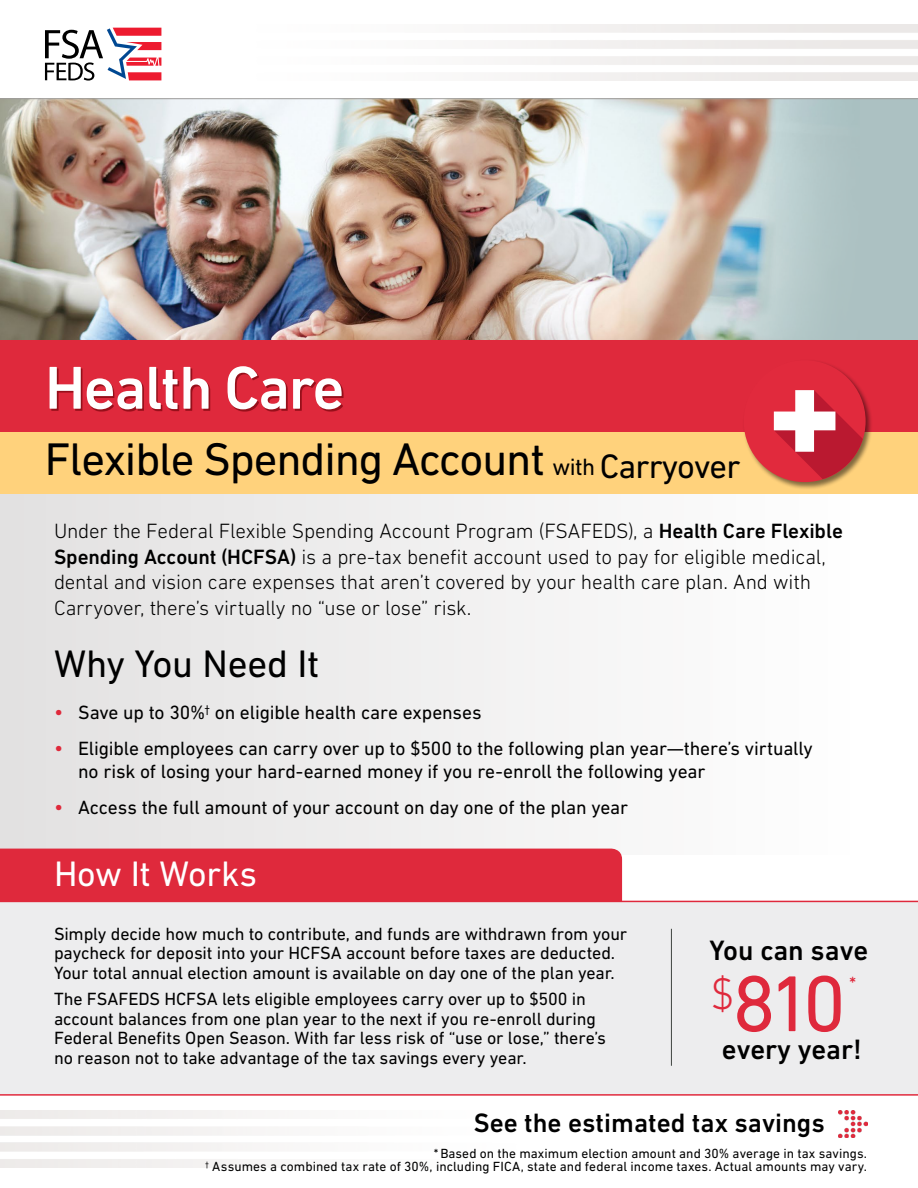
<style>
.page{position:relative;width:918px;height:1188px;background:#fff}
.page>*{position:absolute;margin:0;border:0;box-sizing:border-box;transform-origin:0 0}
.t1{font:80.55px "DIN Next LT Pro";color:#df293c}
.t2{font:500 61.5px "DIN Next LT Pro";letter-spacing:-.025em;color:#fff}
.t3{font:46.5px "DIN Next LT Pro";letter-spacing:-.025em;color:#000}
.t4{font:39px "DIN Next LT Pro";letter-spacing:-.01em;color:#000}
.t5{font:36px "DIN Next LT Pro";letter-spacing:-.01em;color:#fff}
.t6{font:34.5px "DIN Next LT Pro";letter-spacing:-.025em;color:#000}
.t7{font:500 28.5px "DIN Next LT Pro";color:#000}
.t8{font:500 27px "DIN Next LT Pro";color:#000}
.t9{font:300 21px/25.5px "DIN Next LT Pro";letter-spacing:-.01em;color:#000}
.t10{font:21px "DIN Next LT Pro";color:#df293c}
.t11{font:19.5px/22.5px "DIN Next LT Pro";letter-spacing:-.01em;color:#000}
.t12{font:18px/19.5px "DIN Next LT Pro";letter-spacing:-.005em;color:#000}
.t13{font:13.5px/13.5px "DIN Next LT Pro";letter-spacing:.005em;color:#000;text-align:right}
.s1{font-weight:500}
.s2{font-size:24px}
.s3{font-size:21px;color:#df293b}
</style>
<div class="page">
<img style="left:0;top:99px;width:918px;height:241px">
<div style="left:0;top:480px;width:918px;height:375px;background:linear-gradient(to right,#e2e0e0,#fff)"></div>
<div style="left:0;top:340px;width:918px;height:105px;background:#df293c"></div>
<div style="left:0;top:432px;width:918px;height:62px;background:#ffd27c"></div>
<svg style="left:45px;top:28px;width:116px;height:53px"></svg>
<div style="left:0;top:902px;width:918px;height:192px;background:#ededee"></div>
<hr style="left:671px;top:929px;width:1px;height:137px;background:#3e4440">
<div style="left:0;top:849px;width:622px;height:52px;background:#df293c"></div>
<img style="left:839px;top:1111px;width:28px;height:27px">
<div style="left:51px;top:368px;width:293px;height:43px;background:#7e070f;opacity:.75"></div>
<hr style="left:0;top:901px;width:918px;height:1px;background:#df293c">
<hr style="left:0;top:1094px;width:918px;height:2px;background:#df293c">
<div style="left:742px;top:359px;width:131px;height:131px;background:#000;opacity:.5"></div>
<div style="left:744px;top:360px;width:122px;height:122px;background:#e12a3d;border-radius:50%"></div>
<svg style="left:774px;top:390px;width:92px;height:92px"></svg>
<h2 class="t2" style="left:45px;top:352px;width:301px">Health Care</h2>
<h3 class="t3" style="left:45px;top:433px;width:502px">Flexible Spending Account</h3>
<p class="t9" style="left:54px;top:518px;width:790px">Under the Federal Flexible Spending Account Program (FSAFEDS), a <span class="s1">Health Care Flexible Spending Account (HCFSA)</span> is a pre-tax benefit account used to pay for eligible medical, dental and vision care expenses that aren’t covered by your health care plan. And with Carryover, there’s virtually no “use or lose” risk.</p>
<h3 class="t6" style="left:552px;top:447px;width:190px"><span class="s2">with</span> Carryover</h3>
<h3 class="t4" style="left:54px;top:641px;width:267px">Why You Need It</h3>
<p class="t11" style="left:54px;top:701px;width:429px"><span class="s3">•</span> Save up to 30%<sup>†</sup> on eligible health care expenses</p>
<p class="t11" style="left:78px;top:737px;width:736px;text-indent:-24px"><span class="s3">•</span> Eligible employees can carry over up to $500 to the following plan year—there’s virtually no risk of losing your hard-earned money if you re-enroll the following year</p>
<p class="t11" style="left:54px;top:796px;width:576px"><span class="s3">•</span> Access the full amount of your account on day one of the plan year</p>
<h3 class="t5" style="left:54px;top:853px;width:205px">How It Works</h3>
<p class="t12" style="left:54px;top:924px;width:575px">Simply decide how much to contribute, and funds are withdrawn from your paycheck for deposit into your HCFSA account before taxes are deducted.<br>Your total annual election amount is available on day one of the plan year.</p>
<p class="t12" style="left:54px;top:989px;width:554px">The FSAFEDS HCFSA lets eligible employees carry over up to $500 in account balances from one plan year to the next if you re-enroll during Federal Benefits Open Season. With far less risk of “use or lose,” there’s no reason not to take advantage of the tax savings every year.</p>
<h3 class="t7" style="left:710px;top:934px;width:160px">You can save</h3>
<h1 class="t1" style="left:711px;top:957px;width:137px"><sup>$</sup>810</h1>
<p class="t10" style="left:849px;top:972px;width:9px">*</p>
<h3 class="t7" style="left:722px;top:1033px;width:142px">every year!</h3>
<h3 class="t8" style="left:474px;top:1107px;width:352px">See the estimated tax savings</h3>
<p class="t13" style="left:205px;top:1146px;width:663px">* Based on the maximum election amount and 30% average in tax savings.<br><sup>†</sup> Assumes a combined tax rate of 30%, including FICA, state and federal income taxes. Actual amounts may vary.</p>
</div>
